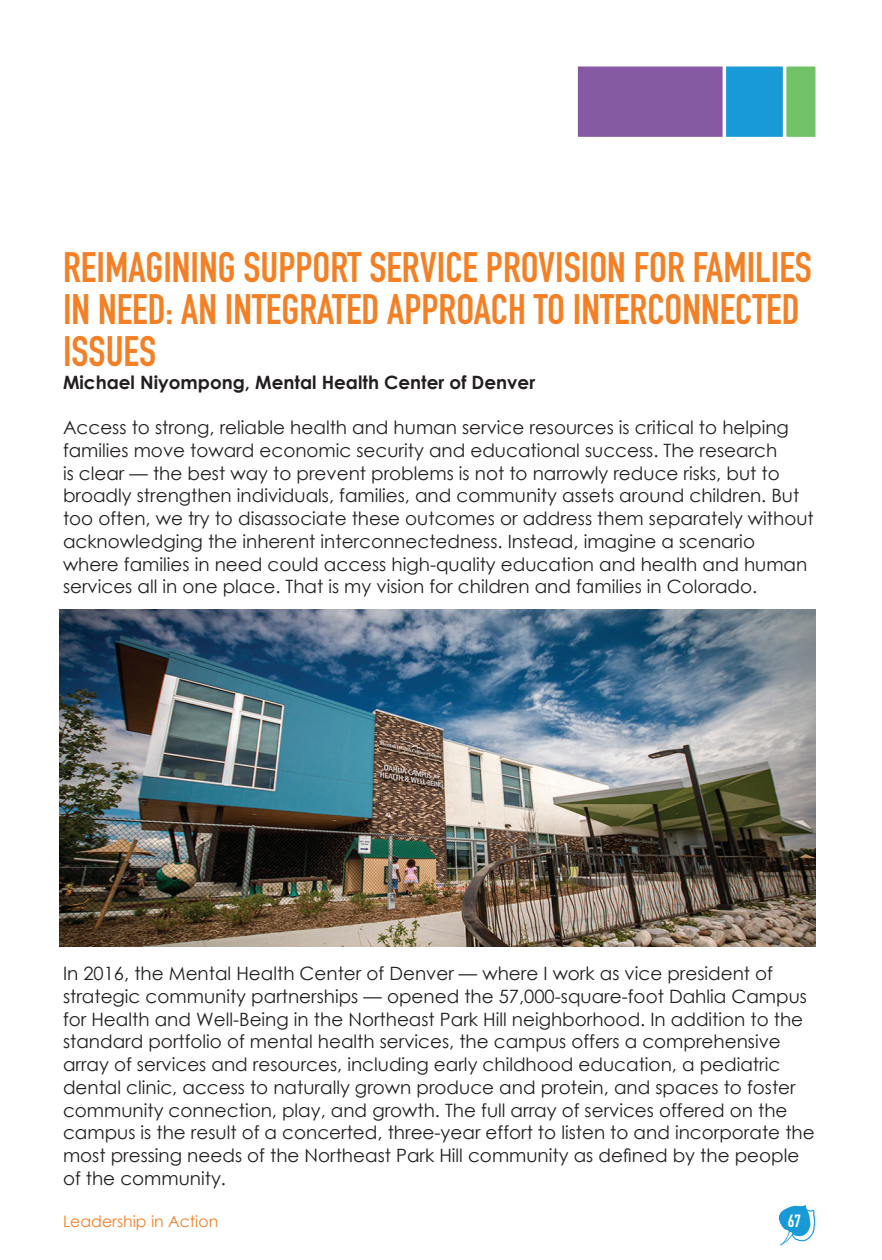
<style>
.page{position:relative;width:882px;height:1260px;background:#fff}
.page>*{position:absolute;margin:0;border:0;box-sizing:border-box;transform-origin:0 0}
.headline_-_24_24_whi{font:42px/42px "DIN Engschrift Std";color:#f48026}
.body_copy_-_9_12_bla{font:18.38px/22.8px "Century Gothic";color:#231f20}
.body_copy_-_9_12_bla-2{font:700 18.38px "Century Gothic";color:#231f20}
.t1{font:17.5px "DIN Engschrift Std";color:#fff}
.t2{font:15.75px "Century Gothic";color:#f48026}
</style>
<div class="page">
<svg style="left:779px;top:1205px;width:36px;height:41px"></svg>
<div style="left:574px;top:63px;width:153px;height:77px;background:#855aa3;border:4px solid #fff"></div>
<div style="left:723px;top:63px;width:64px;height:77px;background:#179ad7;border:4px solid #fff"></div>
<div style="left:783px;top:63px;width:36px;height:77px;background:#71c167;border:4px solid #fff"></div>
<img style="left:59px;top:609px;width:756px;height:338px">
<p class="headline_-_24_24_whi" style="left:63px;top:246px;width:751px">REIMAGINING SUPPORT SERVICE PROVISION FOR FAMILIES<br>IN NEED: AN INTEGRATED APPROACH TO INTERCONNECTED<br>ISSUES</p>
<p class="body_copy_-_9_12_bla-2" style="left:63px;top:368px;width:474px">Michael Niyompong, Mental Health Center of Denver</p>
<p class="body_copy_-_9_12_bla" style="left:63px;top:416px;width:752px">Access to strong, reliable health and human service resources is critical to helping families move toward economic security and educational success. The research<br>is clear — the best way to prevent problems is not to narrowly reduce risks, but to broadly strengthen individuals, families, and community assets around children. But too often, we try to disassociate these outcomes or address them separately without acknowledging the inherent interconnectedness. Instead, imagine a scenario where families in need could access high-quality education and health and human services all in one place. That is my vision for children and families in Colorado.</p>
<p class="body_copy_-_9_12_bla" style="left:63px;top:962px;width:753px">In 2016, the Mental Health Center of Denver — where I work as vice president of strategic community partnerships — opened the 57,000-square-foot Dahlia Campus for Health and Well-Being in the Northeast Park Hill neighborhood. In addition to the standard portfolio of mental health services, the campus offers a comprehensive array of services and resources, including early childhood education, a pediatric dental clinic, access to naturally grown produce and protein, and spaces to foster community connection, play, and growth. The full array of services offered on the campus is the result of a concerted, three-year effort to listen to and incorporate the most pressing needs of the Northeast Park Hill community as defined by the people of the community.</p>
<p class="t2" style="left:63px;top:1211px;width:157px">Leadership in Action</p>
<p class="t1" style="left:788px;top:1210px;width:15px">67</p>
</div>
